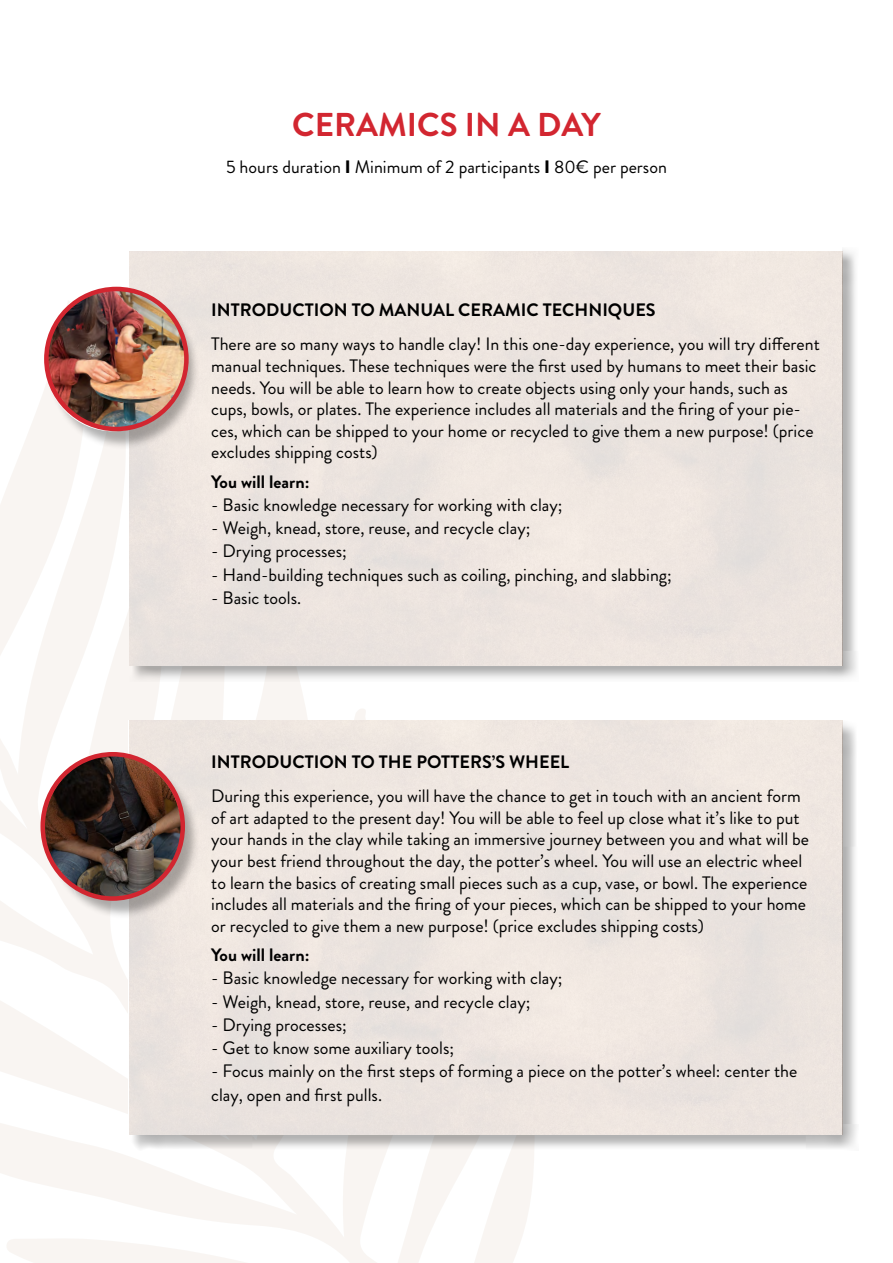
<style>
.page{position:relative;width:893px;height:1263px;background:#fff}
.page>*{position:absolute;margin:0;border:0;box-sizing:border-box;transform-origin:0 0}
.t1{font:700 33px "Brandon Grotesque";color:#d22630}
.t2{font:18px/21.6px "Brandon Grotesque";color:#000}
.t3{font:700 18px "Brandon Grotesque";color:#000}
.s1{font-weight:900}
</style>
<div class="page">
<svg style="left:0;top:286px;width:534px;height:977px"></svg>
<div style="left:129px;top:248px;width:729px;height:434px;background:#000;opacity:.31"></div>
<div style="left:130px;top:251px;width:713px;height:414px;background:#ede5df"></div>
<div style="left:47px;top:289px;width:153px;height:161px;background:#000;opacity:.31"></div>
<img style="left:46px;top:289px;width:140px;height:140px;border-radius:70px">
<div style="left:44px;top:287px;width:145px;height:144px;border:4px solid #d22630;border-radius:50%"></div>
<div style="left:129px;top:720px;width:730px;height:431px;background:#000;opacity:.31"></div>
<div style="left:130px;top:720px;width:713px;height:414px;background:#ede5df"></div>
<div style="left:47px;top:758px;width:153px;height:161px;background:#000;opacity:.31"></div>
<img style="left:44px;top:755px;width:137px;height:145px">
<div style="left:40px;top:752px;width:145px;height:149px;border:4px solid #d22630;border-radius:50%"></div>
<h1 class="t1" style="left:292px;top:101px;width:310px">CERAMICS IN A DAY</h1>
<p class="t2" style="left:226px;top:156px;width:442px">5 hours duration <span class="s1">I</span> Minimum of 2 participants <span class="s1">I</span> 80€ per person</p>
<p class="t3" style="left:211px;top:297px;width:446px">INTRODUCTION TO MANUAL CERAMIC TECHNIQUES</p>
<p class="t2" style="left:211px;top:334px;width:610px">There are so many ways to handle clay! In this one-day experience, you will try different manual techniques. These techniques were the first used by humans to meet their basic needs. You will be able to learn how to create objects using only your hands, such as cups, bowls, or plates. The experience includes all materials and the firing of your pie&shy;ces, which can be shipped to your home or recycled to give them a new purpose! (price excludes shipping costs)</p>
<p class="t3" style="left:211px;top:469px;width:100px">You will learn:</p>
<p class="t2" style="left:211px;top:494px;width:353px">- Basic knowledge necessary for working with clay;</p>
<p class="t2" style="left:211px;top:517px;width:321px">- Weigh, knead, store, reuse, and recycle clay;</p>
<p class="t2" style="left:211px;top:541px;width:137px">- Drying processes;</p>
<p class="t2" style="left:211px;top:564px;width:462px">- Hand-building techniques such as coiling, pinching, and slabbing;</p>
<p class="t2" style="left:211px;top:587px;width:92px">- Basic tools.</p>
<p class="t3" style="left:211px;top:749px;width:360px">INTRODUCTION TO THE POTTERS’S WHEEL</p>
<p class="t2" style="left:211px;top:785px;width:599px">During this experience, you will have the chance to get in touch with an ancient form of art adapted to the present day! You will be able to feel up close what it’s like to put your hands in the clay while taking an immersive journey between you and what will be your best friend throughout the day, the potter’s wheel. You will use an electric wheel to learn the basics of creating small pieces such as a cup, vase, or bowl. The experience includes all materials and the firing of your pieces, which can be shipped to your home or recycled to give them a new purpose! (price excludes shipping costs)</p>
<p class="t3" style="left:211px;top:942px;width:100px">You will learn:</p>
<p class="t2" style="left:211px;top:968px;width:353px">- Basic knowledge necessary for working with clay;</p>
<p class="t2" style="left:211px;top:991px;width:321px">- Weigh, knead, store, reuse, and recycle clay;</p>
<p class="t2" style="left:211px;top:1014px;width:137px">- Drying processes;</p>
<p class="t2" style="left:211px;top:1037px;width:244px">- Get to know some auxiliary tools;</p>
<p class="t2" style="left:211px;top:1060px;width:588px;line-height:23.2px">- Focus mainly on the first steps of forming a piece on the potter’s wheel: center the clay, open and first pulls.</p>
</div>
